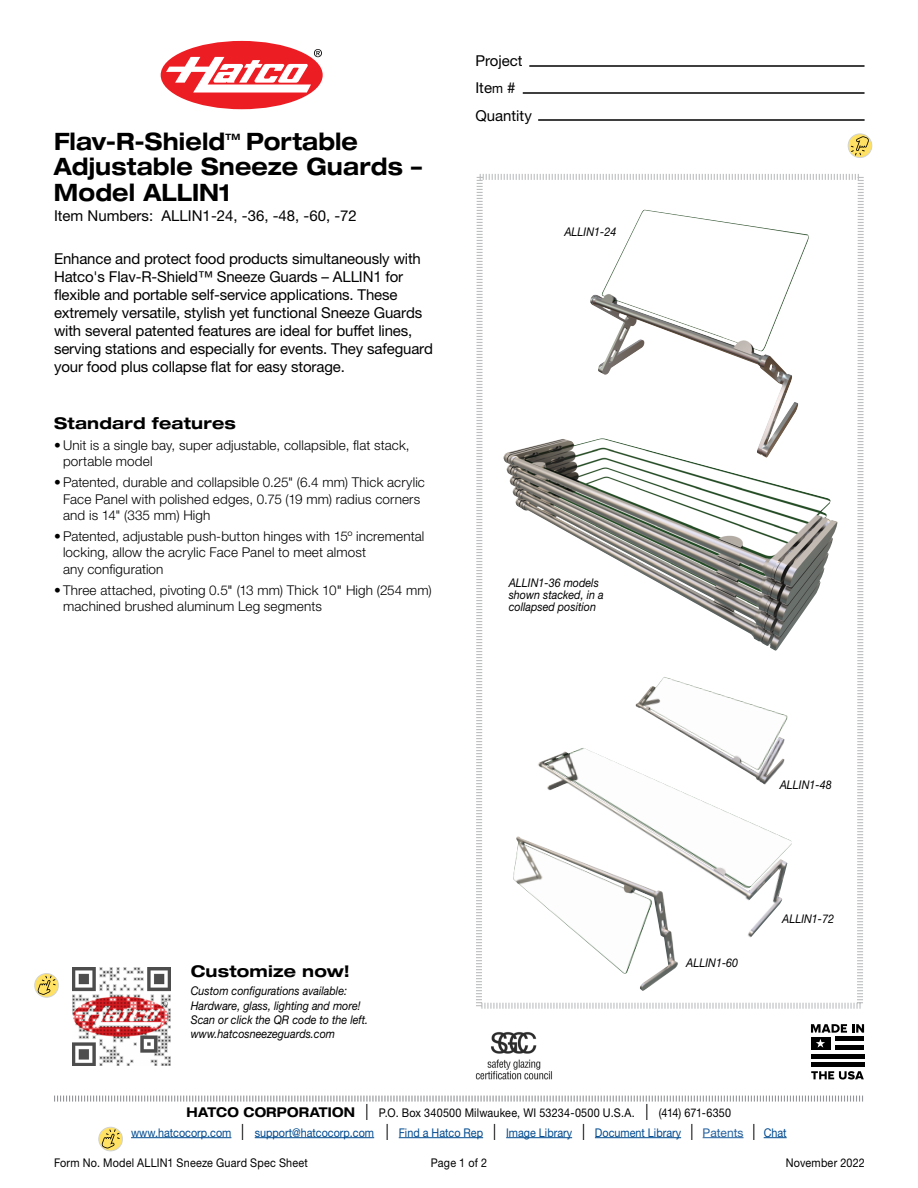
<style>
.page{position:relative;width:918px;height:1188px;background:#fff}
.page>*{position:absolute;margin:0;border:0;box-sizing:border-box;transform-origin:0 0}
.t1{font:700 expanded 24px/25.5px "Helvetica Neue LT Std";letter-spacing:.005em;color:#000;scale:.9 1}
.t2{font:700 expanded 16.2px "Helvetica Neue LT Std";letter-spacing:.015em;color:#000}
.t3{font:15px/18px "Helvetica Neue LT Std";letter-spacing:-.01em;color:#000}
.t4{font:300 13.5px/16.5px "Helvetica Neue LT Std";letter-spacing:.01em;color:#000}
.t5{font:italic 12px/14.2px "Helvetica Neue LT Std";color:#000;scale:.9 1}
.t6{font:12px/19.5px "Helvetica Neue LT Std";color:#004a8f;text-align:center;scale:.9 1}
.t7{font:12px "Helvetica Neue LT Std";letter-spacing:.02em;color:#000;scale:.9 1}
.t8{font:700 expanded 8.7px "Helvetica Neue LT Std";color:#000;scale:.9 1}
.s1{font-weight:400}
.s2{font-size:13.5px}
.s3{font-weight:700;font-stretch:expanded;font-size:13.5px;color:#000}
.s4{font-stretch:condensed;font-size:22.5px;color:#000}
.s5{color:#000}
.s6{color:#215e9e}
</style>
<div class="page">
<svg style="left:161px;top:41px;width:162px;height:68px"></svg>
<hr style="left:529px;top:65px;width:336px;height:2px;background:#000">
<hr style="left:523px;top:92px;width:342px;height:2px;background:#000">
<hr style="left:538px;top:119px;width:327px;height:2px;background:#000">
<svg style="left:54px;top:1095px;width:809px;height:7px"></svg>
<svg style="left:848px;top:134px;width:24px;height:24px"></svg>
<div style="left:848px;top:134px;width:24px;height:24px;border:1px solid #d1d3d4;border-radius:50%"></div>
<svg style="left:851px;top:136px;width:18px;height:20px"></svg>
<hr style="left:131px;top:1137px;width:100px;height:1px;background:#004a8f">
<hr style="left:255px;top:1137px;width:119px;height:1px;background:#004a8f">
<hr style="left:399px;top:1137px;width:84px;height:1px;background:#004a8f">
<hr style="left:506px;top:1137px;width:66px;height:1px;background:#004a8f">
<hr style="left:595px;top:1137px;width:86px;height:1px;background:#004a8f">
<hr style="left:703px;top:1137px;width:41px;height:1px;background:#215e9e">
<svg style="left:764px;top:1137px;width:23px;height:1px"></svg>
<div style="left:99px;top:1127px;width:23px;height:24px;border:1px solid #d1d3d4;border-radius:50%"></div>
<svg style="left:101px;top:1129px;width:19px;height:20px"></svg>
<svg style="left:476px;top:174px;width:388px;height:835px"></svg>
<img style="left:589px;top:210px;width:220px;height:228px">
<img style="left:536px;top:748px;width:257px;height:190px">
<img style="left:635px;top:677px;width:154px;height:108px">
<img style="left:513px;top:836px;width:166px;height:155px">
<img style="left:503px;top:438px;width:335px;height:213px">
<svg style="left:811px;top:1024px;width:53px;height:9px"></svg>
<svg style="left:811px;top:1071px;width:53px;height:9px"></svg>
<hr style="left:835px;top:1037px;width:29px;height:4px;background:#000">
<hr style="left:835px;top:1046px;width:29px;height:4px;background:#000">
<hr style="left:811px;top:1054px;width:53px;height:4px;background:#000">
<hr style="left:811px;top:1063px;width:53px;height:4px;background:#000">
<div style="left:811px;top:1037px;width:20px;height:13px;background:#000"></div>
<svg style="left:816px;top:1039px;width:9px;height:9px"></svg>
<img style="left:475px;top:1032px;width:77px;height:48px">
<div style="left:35px;top:974px;width:23px;height:23px;border:1px solid #d1d3d4;border-radius:50%"></div>
<svg style="left:37px;top:976px;width:19px;height:19px"></svg>
<img style="left:72px;top:967px;width:98px;height:98px">
<h1 class="t1" style="left:54px;top:128px;width:192px">Flav-R-Shield</h1>
<p class="t8" style="left:226px;top:132px;width:18px">TM</p>
<h1 class="t1" style="left:54px;top:128px;width:410px;text-indent:192px">Portable<br>Adjustable Sneeze Guards –<br>Model ALLIN1</h1>
<p class="t3" style="left:54px;top:206px;width:304px">Item Numbers: ALLIN1-24, -36, -48, -60, -72</p>
<p class="t3" style="left:54px;top:250px;width:380px">Enhance and protect food products simultaneously with Hatco's Flav-R-Shield™ Sneeze Guards – ALLIN1 for flexible and portable self-service applications. These extremely versatile, stylish yet functional Sneeze Guards with several patented features are ideal for buffet lines, serving stations and especially for events. They safeguard your food plus collapse flat for easy storage.</p>
<p class="t2" style="left:54px;top:413px;width:183px">Standard features</p>
<p class="t4" style="left:63px;top:436px;width:348px;text-indent:-9px">• Unit is a single bay, super adjustable, collapsible, flat stack, portable model</p>
<p class="t4" style="left:63px;top:474px;width:363px;text-indent:-9px">• Patented, durable and collapsible 0.25" (6.4 mm) Thick acrylic<br>Face Panel with polished edges, 0.75 (19 mm) radius corners and is 14" (335 mm) High</p>
<p class="t4" style="left:63px;top:528px;width:363px;text-indent:-9px">• Patented, adjustable push-button hinges with 15º incremental locking, allow the acrylic Face Panel to meet almost<br>any configuration</p>
<p class="t4" style="left:63px;top:581px;width:370px;text-indent:-9px">• Three attached, pivoting 0.5<span class="s1">"</span> (13 mm) Thick 10<span class="s1">"</span> High (254 mm) machined brushed aluminum Leg segments</p>
<p class="t3" style="left:475px;top:47px;width:49px;line-height:27px">Project<br>Ite<span class="s2">m</span> #</p>
<p class="t3" style="left:475px;top:107px;width:58px">Quantity</p>
<p class="t5" style="left:564px;top:224px;width:59px">ALLIN1-24</p>
<p class="t5" style="left:509px;top:577px;width:107px;line-height:12px">ALLIN1-36 models shown stacked, in a collapsed position</p>
<p class="t2" style="left:191px;top:961px;width:161px">Customize now!</p>
<p class="t5" style="left:191px;top:984px;width:199px">Custom configurations available:<br>Hardware, glass, lighting and more!<br>Scan or click the QR code to the left. www.hatcosneezeguards.com</p>
<p class="t5" style="left:780px;top:777px;width:59px">ALLIN1-48</p>
<p class="t5" style="left:686px;top:956px;width:59px">ALLIN1-60</p>
<p class="t5" style="left:782px;top:912px;width:59px">ALLIN1-72</p>
<p class="t6" style="left:131px;top:1103px;width:730px"><span class="s3">HATCO CORPORATION</span> <span class="s4">l</span> <span class="s5">P.O. Box 340500 Milwaukee, WI 53234-0500 U.S.A.</span> <span class="s4">l</span> <span class="s5">(414) 671-6350<br></span>www.hatcocorp.com <span class="s4">l</span> support@hatcocorp.com <span class="s4">l</span> Find a Hatco Rep <span class="s4">l</span> Image Library <span class="s4">l</span> Document Library <span class="s4">l</span> <span class="s6">Patents</span> <span class="s4">l</span> Chat</p>
<p class="t7" style="left:54px;top:1156px;width:284px">Form No. Model ALLIN1 Sneeze Guard Spec Sheet</p>
<p class="t7" style="left:431px;top:1156px;width:64px">Page 1 of 2</p>
<p class="t7" style="left:786px;top:1156px;width:89px">November 2022</p>
</div>
